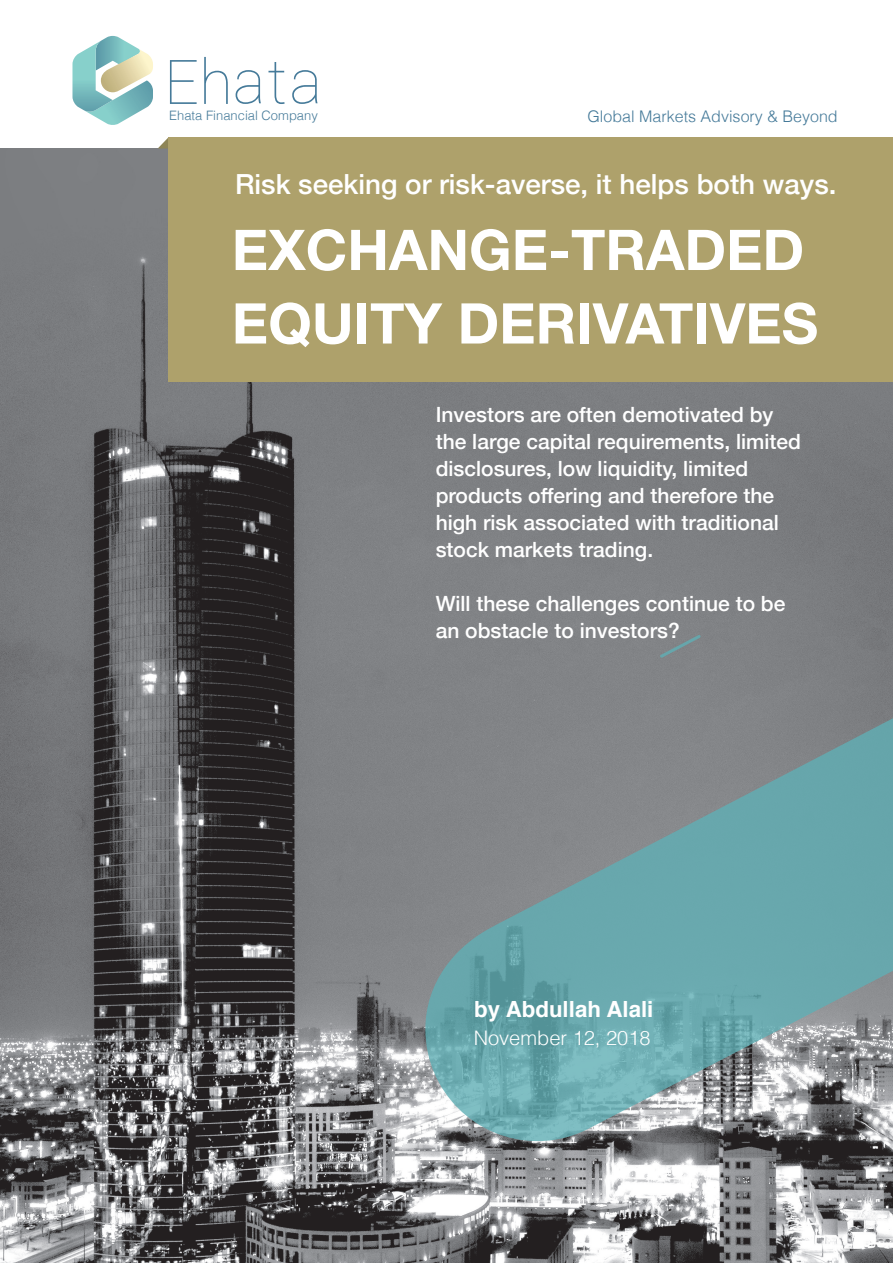
<style>
.page{position:relative;width:893px;height:1263px;background:#fff}
.page>*{position:absolute;margin:0;border:0;box-sizing:border-box;transform-origin:0 0}
.t1{font:700 56.25px/73.5px "Helvetica Neue";color:#fff}
.t2{font:500 27.75px "Helvetica Neue";color:#fff}
.t3{font:700 22.35px "Helvetica";color:#fff}
.t4{font:500 21px/27px "Helvetica Neue";color:#fff}
.t5{font:300 19.95px "Helvetica";color:#fff}
.t6{font:300 16.05px "Helvetica";color:#457a99}
.t7{font:300 13.05px "Helvetica";color:#457a99}
</style>
<div class="page">
<img style="left:0;top:149px;width:893px;height:1114px">
<div style="left:168px;top:138px;width:725px;height:244px;background:#aea16b"></div>
<svg style="left:425px;top:718px;width:468px;height:423px;background:#789ca0"></svg>
<svg style="left:660px;top:635px;width:41px;height:23px"></svg>
<svg style="left:170px;top:60px;width:27px;height:44px"></svg>
<svg style="left:204px;top:57px;width:24px;height:47px"></svg>
<svg style="left:236px;top:70px;width:25px;height:34px"></svg>
<svg style="left:268px;top:62px;width:17px;height:42px"></svg>
<svg style="left:292px;top:70px;width:26px;height:34px"></svg>
<svg style="left:72px;top:36px;width:81px;height:89px"></svg>
<svg style="left:158px;top:138px;width:10px;height:11px"></svg>
<p class="t7" style="left:169px;top:104px;width:150px">Ehata Financial Company</p>
<p class="t6" style="left:587px;top:103px;width:252px">Global Markets Advisory &amp; Beyond</p>
<p class="t2" style="left:235px;top:162px;width:603px">Risk seeking or risk-averse it, helps both ways.</p>
<p class="t1" style="left:232px;top:215px;width:588px">EXCHANGE-TRADED<br>EQUITY DERIVATIVES</p>
<p class="t4" style="left:436px;top:400px;width:367px">Investors are often demotivated by the large capital requirements, limited disclosures, low liquidity, limited products offering and therefore the high risk associated with traditional stock markets trading.</p>
<p class="t4" style="left:436px;top:589px;width:351px">Will these challenges continue to be an obstacle to investors?</p>
<p class="t3" style="left:474px;top:991px;width:181px">by Abdullah Alali</p>
<p class="t5" style="left:474px;top:1021px;width:178px">November 12, 2018</p>
</div>
